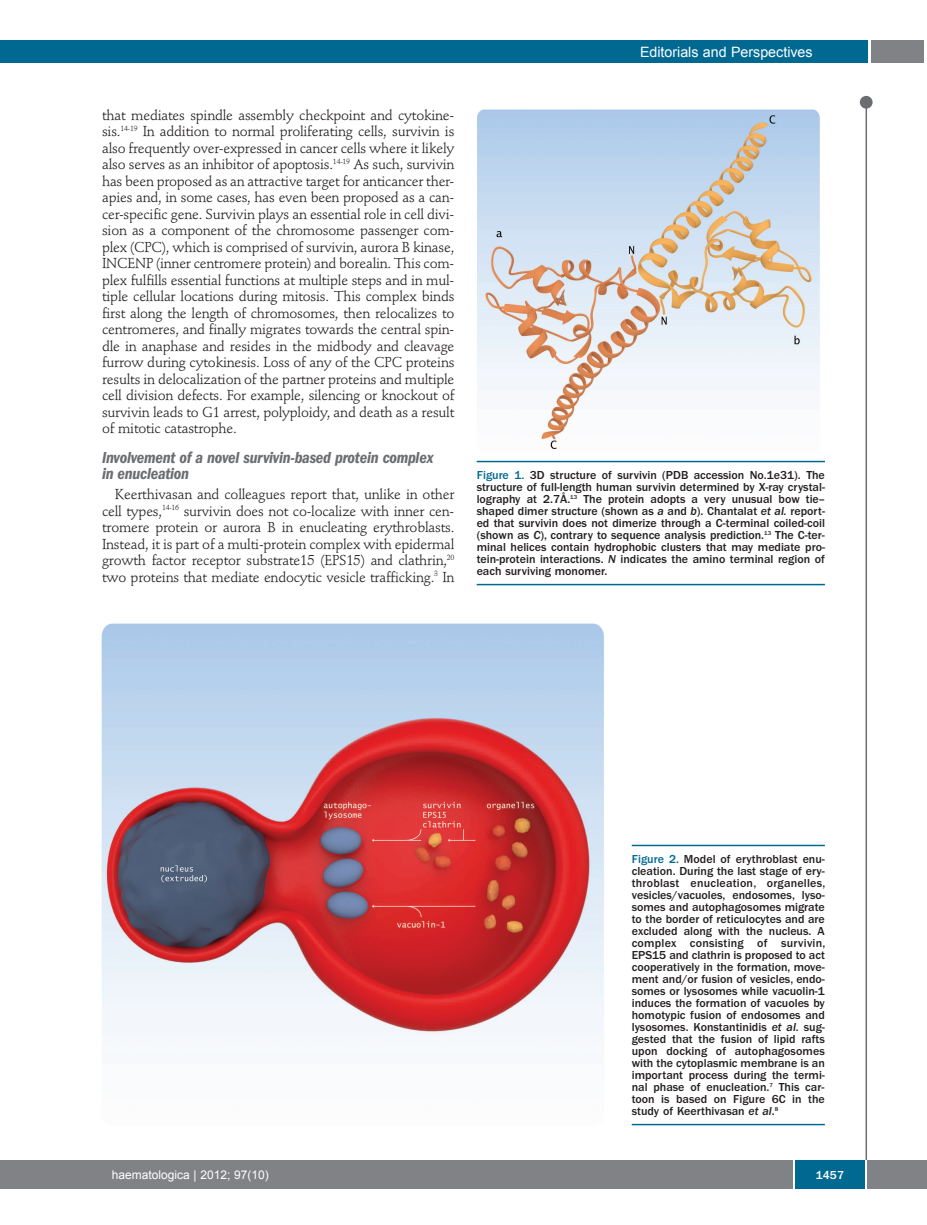
<style>
.page{position:relative;width:927px;height:1225px;background:#fff}
.page>*{position:absolute;margin:0;border:0;box-sizing:border-box;transform-origin:0 0}
.t1{font:italic 600 condensed 16.5px/16.5px "Franklin Gothic";letter-spacing:-.015em;color:#6c6d70}
.t2{font:14.25px/16.5px "Stempel Schneidler";letter-spacing:-.015em;color:#231f20;text-align:justify}
.t3{font:14.25px "Arial";color:#fff}
.t4{font:500 12px/12px "Franklin Gothic";color:#231f20;text-align:justify}
.t5{font:12px "Arial";color:#fff}
.t6{font:500 12px "Franklin Gothic";color:#fff}
.s1{color:#006991}
.s2{font-style:italic}
</style>
<div class="page">
<div style="left:871px;top:40px;width:52px;height:22px;background:#808285"></div>
<div style="left:18px;top:40px;width:849px;height:22px;background:#006991"></div>
<div style="left:17px;top:1160px;width:910px;height:28px;background:#808285"></div>
<div style="left:795px;top:1160px;width:70px;height:28px;background:#006991"></div>
<hr style="left:793px;top:1160px;width:2px;height:28px;background:#fff">
<hr style="left:865px;top:1160px;width:2px;height:28px;background:#fff">
<div style="left:860px;top:96px;width:13px;height:13px;background:#6c6d70;border-radius:50%"></div>
<hr style="left:865px;top:100px;width:2px;height:1060px;background:#6c6d70">
<div style="left:0;top:40px;width:19px;height:22px;background:#006991"></div>
<div style="left:0;top:1160px;width:18px;height:28px;background:#808285"></div>
<img style="left:101px;top:623px;width:503px;height:429px">
<img style="left:477px;top:109px;width:343px;height:340px">
<hr style="left:477px;top:461px;width:348px;height:1px;background:#006991">
<hr style="left:477px;top:584px;width:348px;height:1px;background:#006991">
<hr style="left:632px;top:844px;width:193px;height:2px;background:#006991">
<hr style="left:632px;top:1123px;width:193px;height:2px;background:#006991">
<p class="t2" style="left:102px;top:108px;width:354px">that mediates spindle assembly checkpoint and cytokine&shy;sis.<sup>14-19</sup> In addition to normal proliferating cells, survivin is also frequently over-expressed in cancer cells where it likely also serves as an inhibitor of apoptosis.<sup>14-19</sup> As such, survivin has been proposed as an attractive target for anticancer ther&shy;apies and, in some cases, has even been proposed as a can&shy;cer-specific gene. Survivin plays an essential role in cell divi&shy;sion as a component of the chromosome passenger com&shy;plex (CPC), which is comprised of survivin, aurora B kinase, INCENP (inner centromere protein) and borealin. This com&shy;plex fulfills essential functions at multiple steps and in mul&shy;tiple cellular locations during mitosis. This complex binds first along the length of chromosomes, then relocalizes to centromeres, and finally migrates towards the central spin&shy;dle in anaphase and resides in the midbody and cleavage furrow during cytokinesis. Loss of any of the CPC proteins results in delocalization of the partner proteins and multiple cell division defects. For example, silencing or knockout of survivin leads to G1 arrest, polyploidy, and death as a result of mitotic catastrophe.</p>
<p class="t1" style="left:102px;top:450px;width:333px">Involvement of a novel survivin-based protein complex in enucleation</p>
<p class="t2" style="left:102px;top:487px;width:354px;text-indent:13px">Keerthivasan and colleagues report that, unlike in other cell types,<sup>14-16</sup> survivin does not co-localize with inner cen&shy;tromere protein or aurora B in enucleating erythroblasts.<br>Instead, it is part of a multi-protein complex with epidermal growth factor receptor substrate15 (EPS15) and clathrin,<sup>20 </sup>two proteins that mediate endocytic vesicle trafficking.<sup>3</sup> In</p>
<p class="t3" style="left:640px;top:44px;width:174px">Editorials and Perspectives</p>
<p class="t4" style="left:477px;top:470px;width:350px"><span class="s1">Figure 1.</span> 3D structure of survivin (PDB accession No.1e31). The structure of full-length human survivin determined by X-ray crystal&shy;lography at 2.7Å.<sup>13</sup> The protein adopts a very unusual bow tie– shaped dimer structure (shown as <span class="s2">a</span> and <span class="s2">b</span>). Chantalat <span class="s2">et al.</span> report&shy;ed that survivin does not dimerize through a C-terminal coiled-coil (shown as <span class="s2">C</span>), contrary to sequence analysis prediction.<sup>13</sup> The C-ter&shy;minal helices contain hydrophobic clusters that may mediate pro&shy;tein-protein interactions. <span class="s2">N</span> indicates the amino terminal region of each surviving monomer.</p>
<p class="t4" style="left:632px;top:854px;width:195px"><span class="s1">Figure 2.</span> Model of erythroblast enu&shy;cleation. During the last stage of ery&shy;throblast enucleation, organelles, vesicles/vacuoles, endosomes, lyso&shy;somes and autophagosomes migrate to the border of reticulocytes and are excluded along with the nucleus. A complex consisting of survivin, EPS15 and clathrin is proposed to act cooperatively in the formation, move&shy;ment and/or fusion of vesicles, endo&shy;somes or lysosomes while vacuolin-1 induces the formation of vacuoles by homotypic fusion of endosomes and lysosomes. Konstantinidis <span class="s2">et al.</span> sug&shy;gested that the fusion of lipid rafts upon docking of autophagosomes with the cytoplasmic membrane is an important process during the termi&shy;nal phase of enucleation.<sup>7</sup> This car&shy;toon is based on Figure 6C in the study of Keerthivasan <span class="s2">et al</span>.<sup>8</sup></p>
<p class="t5" style="left:112px;top:1168px;width:158px">haematologica | 2012; 97(10)</p>
<p class="t6" style="left:816px;top:1171px;width:30px">1457</p>
</div>
